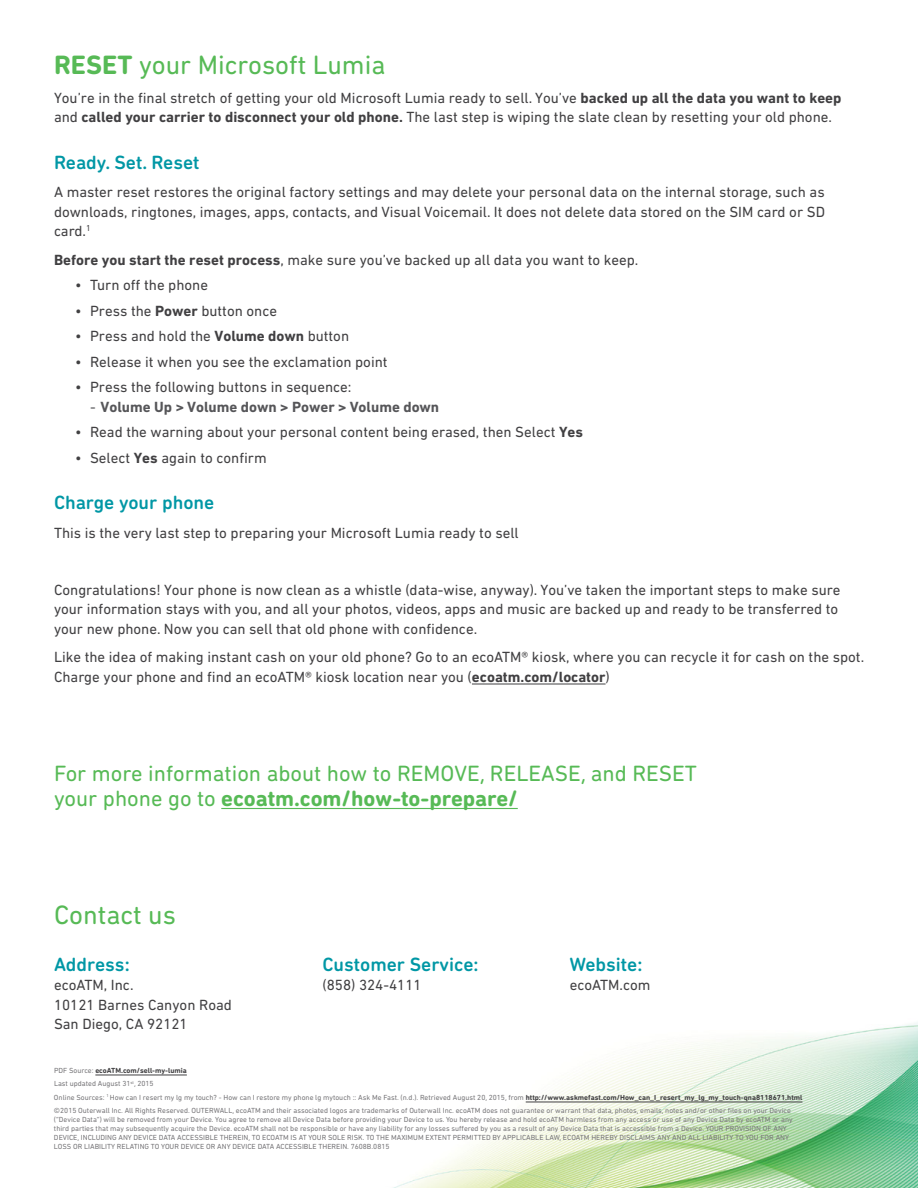
<style>
.page{position:relative;width:918px;height:1188px;background:#fff}
.page>*{position:absolute;margin:0;border:0;box-sizing:border-box;transform-origin:0 0}
.t1{font:27px "DIN Next Rounded LT Pro";color:#57ba56}
.t2{font:22.5px/25.5px "DIN Next Rounded LT Pro";color:#57ba56}
.t3{font:500 19.5px "DIN Next Rounded LT Pro";color:#0097a5}
.t4{font:15px/19.5px "DIN Next W1 G";color:#414042}
.t5{font:700 15px "DIN Next W1 G";color:#565659}
.t6{font:7.5px/13.5px "DIN Next Rounded LT Pro";color:#78777a}
.s1{font-weight:700}
.s2{font-family:"DIN Next Rounded LT Pro";font-weight:400}
.s3{font-weight:700;color:#414042}
</style>
<div class="page">
<img style="left:182px;top:683px;width:736px;height:505px">
<hr style="left:472px;top:684px;width:134px;height:1px;background:#414042">
<hr style="left:221px;top:808px;width:297px;height:1px;background:#57ba56">
<hr style="left:95px;top:1075px;width:92px;height:1px;background:#414042">
<hr style="left:526px;top:1102px;width:276px;height:1px;background:#414042">
<h1 class="t1" style="left:54px;top:49px;width:333px"><span class="s1">RESET</span> your Microsoft Lumia</h1>
<p class="t4" style="left:54px;top:88px;width:789px">You’re in the final stretch of getting your old Microsoft Lumia ready to sell. You’ve <span class="s1">backed up all the data you want to keep </span>and <span class="s1">called your carrier to disconnect your old phone.</span> The last step is wiping the slate clean by resetting your old phone.</p>
<h3 class="t3" style="left:54px;top:151px;width:147px">Ready. Set. Reset</h3>
<p class="t4" style="left:54px;top:182px;width:773px;text-align:justify">A master reset restores the original factory settings and may delete your personal data on the internal storage, such as downloads, ringtones, images, apps, contacts, and Visual Voicemail. It does not delete data stored on the SIM card or SD card.<sup>1</sup></p>
<p class="t4" style="left:54px;top:250px;width:586px"><span class="s1">Before you start the reset process</span>, make sure you’ve backed up all data you want to keep.</p>
<p class="t4" style="left:75px;top:275px;width:135px">• Turn off the phone</p>
<p class="t4" style="left:75px;top:301px;width:204px">• Press the <span class="s1">Power</span> button once</p>
<p class="t4" style="left:75px;top:326px;width:276px">• Press and hold the <span class="s1">Volume down</span> button</p>
<p class="t4" style="left:75px;top:352px;width:314px">• Release it when you see the exclamation point</p>
<p class="t4" style="left:75px;top:377px;width:278px">• Press the following buttons in sequence:</p>
<p class="t5" style="left:90px;top:398px;width:351px"><span class="s2">-</span> Volume Up &gt; Volume down &gt; Power &gt; Volume down</p>
<p class="t4" style="left:75px;top:422px;width:510px">• Read the warning about your personal content being erased, then Select <span class="s1">Yes</span></p>
<p class="t4" style="left:75px;top:448px;width:193px">• Select <span class="s1">Yes</span> again to confirm</p>
<h3 class="t3" style="left:54px;top:491px;width:162px">Charge your phone</h3>
<p class="t4" style="left:54px;top:523px;width:466px">This is the very last step to preparing your Microsoft Lumia ready to sell</p>
<p class="t4" style="left:54px;top:580px;width:788px">Congratulations! Your phone is now clean as a whistle (data-wise, anyway). You’ve taken the important steps to make sure your information stays with you, and all your photos, videos, apps and music are backed up and ready to be transferred to your new phone. Now you can sell that old phone with confidence.</p>
<p class="t4" style="left:54px;top:647px;width:812px">Like the idea of making instant cash on your old phone? Go to an ecoATM® kiosk, where you can recycle it for cash on the spot.<br>Charge your phone and find an ecoATM® kiosk location near you (<span class="s1">ecoatm.com/locator</span>)</p>
<h2 class="t2" style="left:54px;top:760px;width:644px">For more information about how to REMOVE, RELEASE, and RESET your phone go to <span class="s1">ecoatm.com/how-to-prepare/</span></h2>
<h1 class="t1" style="left:54px;top:899px;width:124px">Contact us</h1>
<h3 class="t3" style="left:54px;top:953px;width:77px">Address:</h3>
<p class="t4" style="left:54px;top:975px;width:179px">ecoATM, Inc.<br>10121 Barnes Canyon Road<br>San Diego, CA 92121</p>
<h3 class="t3" style="left:322px;top:953px;width:158px">Customer Service:</h3>
<p class="t4" style="left:322px;top:975px;width:101px">(858) 324-4111</p>
<h3 class="t3" style="left:570px;top:953px;width:74px">Website:</h3>
<p class="t4" style="left:570px;top:975px;width:82px">ecoATM.com</p>
<p class="t6" style="left:54px;top:1063px;width:750px">PDF Source: <span class="s3">ecoATM.com/sell-my-lumia<br></span>Last updated August 31<sup>st</sup>, 2015<br>Online Sources: <sup>1</sup> How can I resert my lg my touch? - How can I restore my phone lg mytouch :: Ask Me Fast. (n.d.). Retrieved August 20, 2015, from <span class="s3">http://www.askmefast.com/How_can_I_resert_my_lg_my_touch-qna8118671.html </span>©2015 Outerwall Inc. All Rights Reserved. OUTERWALL, ecoATM and their associated logos are trademarks of Outerwall Inc. ecoATM does not guarantee or warrant that data, photos, emails, notes and/or other files on your Device</p>
<p class="t6" style="left:54px;top:1115px;width:740px;line-height:9px">(“Device Data”) will be removed from your Device. You agree to remove all Device Data before providing your Device to us. You hereby release and hold ecoATM harmless from any access or use of any Device Data by ecoATM or any third parties that may subsequently acquire the Device. ecoATM shall not be responsible or have any liability for any losses suffered by you as a result of any Device Data that is accessible from a Device. YOUR PROVISION OF ANY DEVICE, INCLUDING ANY DEVICE DATA ACCESSIBLE THEREIN, TO ECOATM IS AT YOUR SOLE RISK. TO THE MAXIMUM EXTENT PERMITTED BY APPLICABLE LAW, ECOATM HEREBY DISCLAIMS ANY AND ALL LIABILITY TO YOU FOR ANY LOSS OR LIABILITY RELATING TO YOUR DEVICE OR ANY DEVICE DATA ACCESSIBLE THEREIN. 7608B.0815</p>
</div>
